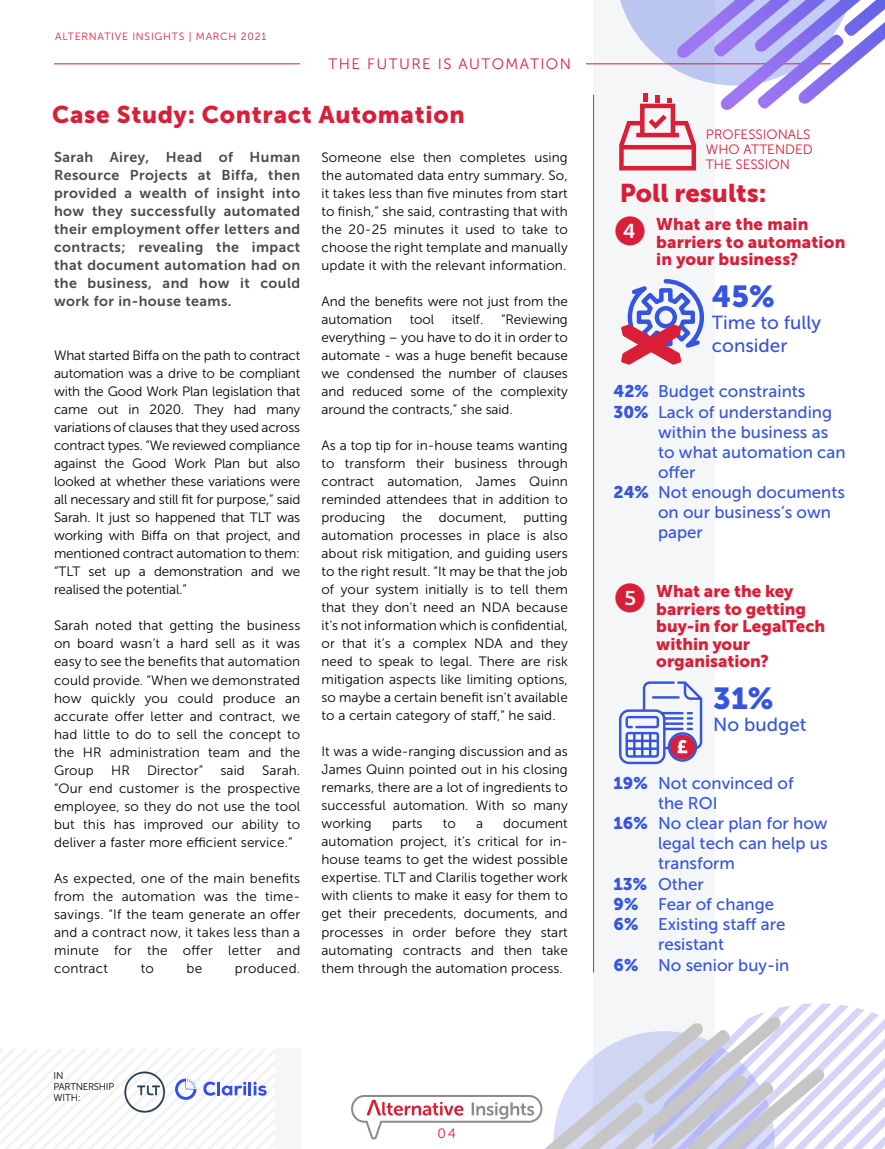
<style>
.page{position:relative;width:885px;height:1149px;background:#fff}
.page>*{position:absolute;margin:0;border:0;box-sizing:border-box;transform-origin:0 0}
.t1{font:30.15px "Museo Sans 900";color:#3655df}
.t2{font:25.5px "Museo Sans 900";color:#d91f38}
.t3{font:24px "Museo Sans 900";letter-spacing:.03em;color:#d91f38}
.t4{font:18.9px/22.6px "Museo Sans 500";color:#3655df}
.t5{font:16.8px "Museo Sans 500";color:#3655df}
.t6{font:16.8px/17.7px "Museo Sans 900";color:#d91f38}
.t7{font:15px "Museo Sans 300";letter-spacing:.1em;color:#d91f38}
.t8{font:14.25px/18px "Museo Sans 700";letter-spacing:.03em;color:#4a4a49;text-align:justify}
.t9{font:13.5px/18px "Museo Sans 300";letter-spacing:.005em;color:#000;text-align:justify}
.t10{font:13.5px/15px "Museo Sans 300";color:#d91f38}
.t11{font:10.5px "Museo Sans 300";letter-spacing:.07em;color:#d91f38}
.t12{font:9.75px/11.2px "Museo Sans 300";letter-spacing:-.03em;color:#000}
.s1{font-family:"Museo Sans 900"}
</style>
<div class="page">
<div style="left:593px;top:0;width:121px;height:1133px;background:#f4f6f8"></div>
<hr style="left:593px;top:95px;width:1px;height:877px;background:#d91f38">
<hr style="left:54px;top:63px;width:776px;height:1px;background:#d91f38">
<div style="left:301px;top:54px;width:285px;height:25px;background:#fff"></div>
<div style="left:275px;top:1048px;width:25px;height:100px;background:#f4f6f8"></div>
<svg style="left:614px;top:0;width:270px;height:170px"></svg>
<svg style="left:351px;top:1003px;width:533px;height:145px"></svg>
<svg style="left:621px;top:279px;width:83px;height:85px"></svg>
<svg style="left:619px;top:681px;width:83px;height:83px"></svg>
<svg style="left:0;top:1049px;width:275px;height:99px"></svg>
<p class="t11" style="left:55px;top:31px;width:212px">ALTERNATIVE INSIGHTS | MARCH 2021</p>
<p class="t7" style="left:328px;top:56px;width:244px">THE FUTURE IS AUTOMATION</p>
<h3 class="t3" style="left:52px;top:101px;width:414px">Case Study: Contract Automation</h3>
<p class="t8" style="left:54px;top:148px;width:248px">Sarah Airey, Head of Human Resource Projects at Biffa, then provided a wealth of insight into how they successfully automated their employment offer letters and contracts; revealing the impact that document automation had on the business, and how it could work for in-house teams.</p>
<p class="t9" style="left:54px;top:346px;width:248px">What started Biffa on the path to contract automation was a drive to be compliant with the Good Work Plan legislation that came out in 2020. They had many variations of clauses that they used across contract types. “We reviewed compliance against the Good Work Plan but also looked at whether these variations were all necessary and still fit for purpose,” said Sarah. It just so happened that TLT was working with Biffa on that project, and mentioned contract automation to them: “TLT set up a demonstration and we realised the potential.”</p>
<p class="t9" style="left:54px;top:616px;width:248px">Sarah noted that getting the business on board wasn’t a hard sell as it was easy to see the benefits that automation could provide. “When we demonstrated how quickly you could produce an accurate offer letter and contract, we had little to do to sell the concept to the HR administration team and the Group</p>
<p class="t9" style="left:54px;top:760px;width:248px;text-indent:208px">Sarah. “Our end customer is the prospective employee, so they do not use the tool but this has improved our ability to deliver a faster more efficient service.”</p>
<p class="t9" style="left:54px;top:868px;width:248px">As expected, one of the main benefits from the automation was the time&shy;savings. “If the team generate an offer and a contract now, it takes less than a minute for the offer letter and contract</p>
<p class="t9" style="left:111px;top:760px;width:20px">HR</p>
<p class="t9" style="left:147px;top:760px;width:57px">Director”</p>
<p class="t9" style="left:220px;top:760px;width:26px">said</p>
<p class="t9" style="left:141px;top:958px;width:15px">to</p>
<p class="t9" style="left:186px;top:958px;width:17px">be</p>
<p class="t9" style="left:235px;top:958px;width:67px">produced.</p>
<p class="t9" style="left:321px;top:148px;width:248px">Someone else then completes using the automated data entry summary. So, it takes less than five minutes from start to finish,” she said, contrasting that with the 20-25 minutes it used to take to choose the right template and manually update it with the relevant information.</p>
<p class="t9" style="left:321px;top:292px;width:248px">And the benefits were not just from the automation</p>
<p class="t9" style="left:321px;top:310px;width:248px;text-indent:179px">“Reviewing everything – you have to do it in order to automate - was a huge benefit because we condensed the number of clauses and reduced some of the complexity around the contracts,” she said.</p>
<p class="t9" style="left:321px;top:436px;width:248px">As a top tip for in-house teams wanting to transform their business through contract automation, James Quinn reminded attendees that in addition to producing the document, putting automation processes in place is also about risk mitigation, and guiding users to the right result. “It may be that the job of your system initially is to tell them that they don’t need an NDA because it’s not information which is confidential, or that it’s a complex NDA and they need to speak to legal. There are risk mitigation aspects like limiting options, so maybe a certain benefit isn’t available to a certain category of staff,” he said.</p>
<p class="t9" style="left:321px;top:742px;width:248px">It was a wide-ranging discussion and as James Quinn pointed out in his closing remarks, there are a lot of ingredients to successful automation. With so many working</p>
<p class="t9" style="left:410px;top:310px;width:26px">tool</p>
<p class="t9" style="left:452px;top:310px;width:33px">itself.</p>
<p class="t9" style="left:321px;top:814px;width:248px;text-indent:182px">document automation project, it’s critical for in&shy;house teams to get the widest possible expertise. TLT and Clarilis together work with clients to make it easy for them to get their precedents, documents, and processes in order before they start automating contracts and then take them through the automation process.</p>
<p class="t9" style="left:392px;top:814px;width:32px">parts</p>
<p class="t9" style="left:443px;top:814px;width:14px">to</p>
<p class="t9" style="left:476px;top:814px;width:9px">a</p>
<p class="t12" style="left:54px;top:1069px;width:62px">IN<br>PARTNERSHIP<br>WITH:</p>
<p class="t10" style="left:437px;top:1125px;width:20px">04</p>
<p class="t10" style="left:706px;top:127px;width:108px">PROFESSIONALS<br>WHO ATTENDED<br>THE SESSION</p>
<h2 class="t2" style="left:619px;top:179px;width:148px">Poll results:</h2>
<p class="t6" style="left:656px;top:215px;width:191px;text-indent:-43px">✔ What are the main barriers to automation in your business?</p>
<h1 class="t1" style="left:712px;top:279px;width:64px">45%</h1>
<h3 class="t4" style="left:712px;top:311px;width:111px">Time to fully consider</h3>
<p class="t5" style="left:613px;top:382px;width:193px"><span class="s1">42%</span> Budget constraints</p>
<p class="t5" style="left:613px;top:402px;width:220px"><span class="s1">30%</span> Lack of understanding</p>
<p class="t5" style="left:658px;top:422px;width:172px">within the business as</p>
<p class="t5" style="left:658px;top:442px;width:189px">to what automation can</p>
<p class="t5" style="left:658px;top:463px;width:39px">offer</p>
<p class="t5" style="left:613px;top:483px;width:233px"><span class="s1">24%</span> Not enough documents</p>
<p class="t5" style="left:658px;top:503px;width:174px">on our business’s own</p>
<p class="t5" style="left:658px;top:523px;width:46px">paper</p>
<p class="t6" style="left:656px;top:582px;width:170px">What are the key barriers to getting buy-in for LegalTech within your organisation?</p>
<h1 class="t1" style="left:713px;top:680px;width:62px">31%</h1>
<h3 class="t4" style="left:713px;top:713px;width:95px">No budget</h3>
<p class="t5" style="left:613px;top:773px;width:182px"><span class="s1">19%</span> Not convinced of</p>
<p class="t5" style="left:658px;top:793px;width:61px">the ROI</p>
<p class="t5" style="left:613px;top:814px;width:215px"><span class="s1">16%</span> No clear plan for how</p>
<p class="t5" style="left:658px;top:834px;width:171px">legal tech can help us</p>
<p class="t5" style="left:658px;top:854px;width:78px">transform</p>
<p class="t5" style="left:613px;top:874px;width:92px"><span class="s1">13%</span> Other</p>
<p class="t5" style="left:613px;top:894px;width:162px"><span class="s1">9%</span> Fear of change</p>
<p class="t5" style="left:613px;top:914px;width:173px"><span class="s1">6%</span> Existing staff are</p>
<p class="t5" style="left:658px;top:935px;width:68px">resistant</p>
<p class="t5" style="left:613px;top:955px;width:177px"><span class="s1">6%</span> No senior buy-in</p>
</div>
